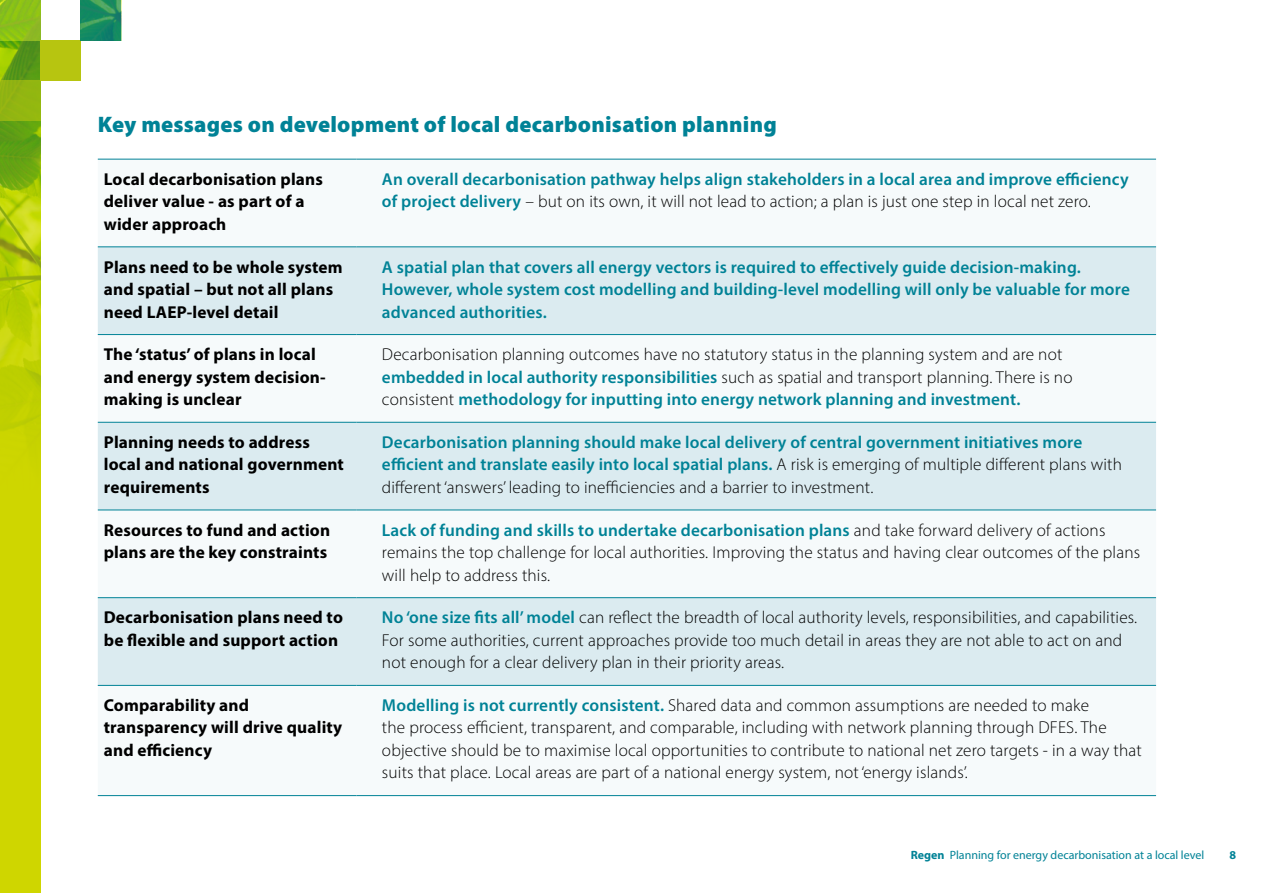
<style>
.page{position:relative;width:1263px;height:893px;background:#fff}
.page>*{position:absolute;margin:0;border:0;box-sizing:border-box;transform-origin:0 0}
.t1{font:900 22.5px "Myriad Pro";letter-spacing:.01em;color:#008296}
.t2{font:300 17.25px/22.5px "Myriad Pro";letter-spacing:.01em;color:#000}
.t3{font:600 17.25px/22.5px "Myriad Pro";letter-spacing:.01em;color:#008296}
.t4{font:700 17.25px/22.5px "Myriad Pro";letter-spacing:.01em;color:#000}
.t5{font:12px "Myriad Pro";color:#008296}
.t6{font:700 12px "Myriad Pro";color:#008296}
.s1{font-weight:300;color:#000}
.s2{font-weight:600;color:#008296}
.s3{font-weight:700}
</style>
<div class="page">
<div style="left:0;top:0;width:40px;height:893px;background:#cfd600"></div>
<img style="left:0;top:40px;width:40px;height:402px">
<svg style="left:0;top:0;width:40px;height:40px;fill:#8bbf1b"></svg>
<div style="left:0;top:81px;width:40px;height:40px;background:#92b511"></div>
<div style="left:40px;top:40px;width:41px;height:41px;background:#b7c510"></div>
<img style="left:81px;top:0;width:40px;height:40px">
<svg style="left:98px;top:248px;width:1058px;height:437px;fill:#dbebf0"></svg>
<hr style="left:98px;top:159px;width:258px;height:1px;background:#008296">
<hr style="left:356px;top:159px;width:800px;height:1px;background:#008296">
<hr style="left:98px;top:247px;width:258px;height:1px;background:#008296">
<hr style="left:356px;top:247px;width:800px;height:1px;background:#008296">
<hr style="left:98px;top:334px;width:258px;height:1px;background:#008296">
<hr style="left:356px;top:334px;width:800px;height:1px;background:#008296">
<hr style="left:98px;top:422px;width:258px;height:1px;background:#008296">
<hr style="left:356px;top:422px;width:800px;height:1px;background:#008296">
<hr style="left:98px;top:510px;width:258px;height:1px;background:#008296">
<hr style="left:356px;top:510px;width:800px;height:1px;background:#008296">
<hr style="left:98px;top:597px;width:258px;height:1px;background:#008296">
<hr style="left:356px;top:597px;width:800px;height:1px;background:#008296">
<hr style="left:98px;top:685px;width:258px;height:1px;background:#008296">
<hr style="left:356px;top:685px;width:800px;height:1px;background:#008296">
<hr style="left:98px;top:795px;width:258px;height:1px;background:#008296">
<hr style="left:356px;top:795px;width:800px;height:1px;background:#008296">
<h1 class="t1" style="left:98px;top:109px;width:680px">Key messages on development of local decarbonisation planning</h1>
<p class="t4" style="left:104px;top:167px;width:221px">Local decarbonisation plans deliver value - as part of a wider approach</p>
<p class="t3" style="left:382px;top:167px;width:748px">An overall decarbonisation pathway helps align stakeholders in a local area and improve efficiency of project delivery <span class="s1">– but on its own, it will not lead to action; a plan is just one step in local net zero.</span></p>
<p class="t4" style="left:104px;top:255px;width:240px">Plans need to be whole system and spatial – but not all plans need LAEP-level detail</p>
<p class="t3" style="left:382px;top:255px;width:749px">A spatial plan that covers all energy vectors is required to effectively guide decision-making.<br>However, whole system cost modelling and building-level modelling will only be valuable for more advanced authorities.</p>
<p class="t4" style="left:104px;top:343px;width:223px">The ‘status’ of plans in local and energy system decision&shy;making is unclear</p>
<p class="t2" style="left:382px;top:343px;width:692px">Decarbonisation planning outcomes have no statutory status in the planning system and are not <span class="s2">embedded in local authority responsibilities</span> such as spatial and transport planning. There is no consistent <span class="s2">methodology for inputting into energy network planning and investment.</span></p>
<p class="t4" style="left:104px;top:430px;width:242px">Planning needs to address local and national government requirements</p>
<p class="t3" style="left:382px;top:430px;width:741px">Decarbonisation planning should make local delivery of central government initiatives more efficient and translate easily into local spatial plans. <span class="s1">A risk is emerging of multiple different plans with different ‘answers’ leading to inefficiencies and a barrier to investment.</span></p>
<p class="t4" style="left:104px;top:518px;width:228px">Resources to fund and action plans are the key constraints</p>
<p class="t2" style="left:382px;top:518px;width:760px"><span class="s2">Lack of funding and skills to undertake decarbonisation plans</span> and take forward delivery of actions remains the top challenge for local authorities. Improving the status and having clear outcomes of the plans will help to address this.</p>
<p class="t4" style="left:104px;top:606px;width:241px">Decarbonisation plans need to be flexible and support action</p>
<p class="t2" style="left:382px;top:606px;width:757px"><span class="s2">No ‘one size fits all’ model</span> can reflect the breadth of local authority levels, responsibilities, and capabilities.<br>For some authorities, current approaches provide too much detail in areas they are not able to act on and not enough for a clear delivery plan in their priority areas.</p>
<p class="t4" style="left:104px;top:693px;width:240px">Comparability and transparency will drive quality and efficiency</p>
<p class="t2" style="left:382px;top:694px;width:761px"><span class="s2">Modelling is not currently consistent.</span> Shared data and common assumptions are needed to make<br>the process efficient, transparent, and comparable, including with network planning through DFES. The objective should be to maximise local opportunities to contribute to national net zero targets - in a way that suits that place. Local areas are part of a national energy system, not ‘energy islands’.</p>
<p class="t5" style="left:911px;top:848px;width:295px"><span class="s3">Regen</span> Planning for energy decarbonisation at a local level</p>
<p class="t6" style="left:1229px;top:848px;width:8px">8</p>
</div>
